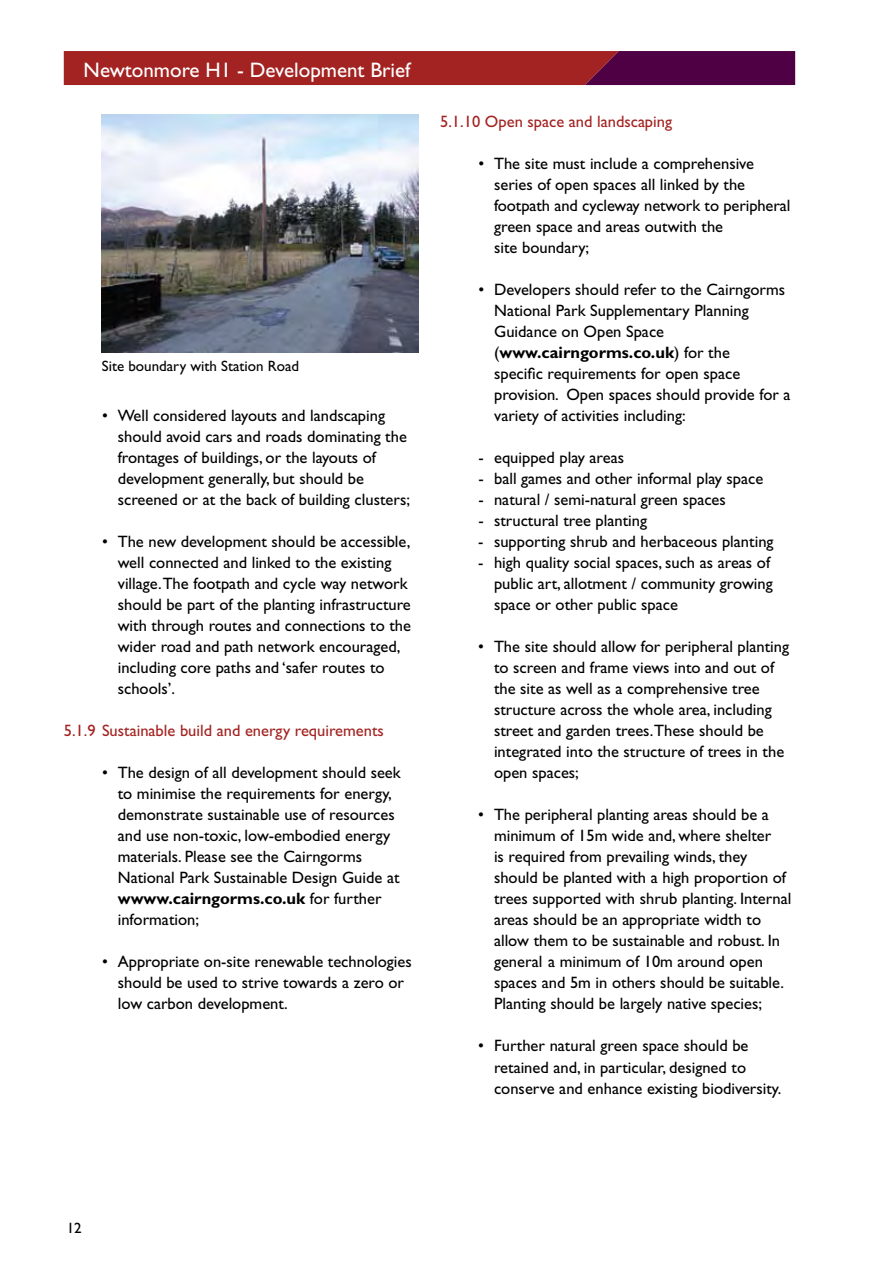
<style>
.page{position:relative;width:893px;height:1263px;background:#fff}
.page>*{position:absolute;margin:0;border:0;box-sizing:border-box;transform-origin:0 0}
.t1{font:21px "Gill Sans";color:#fff}
.t2{font:16.5px/21px "Gill Sans";color:#000}
.t3{font:16.5px "Gill Sans";color:#a22321}
.t4{font:15px "Gill Sans";color:#000}
.s1{font-weight:700}
</style>
<div class="page">
<svg style="left:64px;top:51px;width:731px;height:34px;background:#8c1a2a"></svg>
<img style="left:102px;top:115px;width:317px;height:238px">
<p class="t1" style="left:84px;top:58px;width:328px">Newtonmore H1 - Development Brief</p>
<p class="t4" style="left:102px;top:357px;width:199px">Site boundary with Station Road</p>
<p class="t2" style="left:118px;top:405px;width:294px;text-indent:-16px">• Well considered layouts and landscaping should avoid cars and roads dominating the frontages of buildings, or the layouts of development generally, but should be screened or at the back of building clusters;</p>
<p class="t2" style="left:118px;top:531px;width:295px;text-indent:-16px">• The new development should be accessible, well connected and linked to the existing village.The footpath and cycle way network should be part of the planting infrastructure with through routes and connections to the wider road and path network encouraged, including core paths and ‘safer routes to schools’.</p>
<p class="t3" style="left:64px;top:721px;width:322px">5.1.9 Sustainable build and energy requirements</p>
<p class="t2" style="left:118px;top:762px;width:284px;text-indent:-16px">• The design of all development should seek to minimise the requirements for energy, demonstrate sustainable use of resources and use non-toxic, low-embodied energy materials. Please see the Cairngorms National Park Sustainable Design Guide at <span class="s1">wwww.cairngorms.co.uk</span> for further information;</p>
<p class="t2" style="left:118px;top:951px;width:295px;text-indent:-16px">• Appropriate on-site renewable technologies should be used to strive towards a zero or low carbon development.</p>
<p class="t3" style="left:440px;top:112px;width:233px">5.1.10 Open space and landscaping</p>
<p class="t2" style="left:494px;top:153px;width:298px;text-indent:-16px">• The site must include a comprehensive series of open spaces all linked by the footpath and cycleway network to peripheral green space and areas outwith the<br>site boundary;</p>
<p class="t2" style="left:494px;top:279px;width:298px;text-indent:-16px">• Developers should refer to the Cairngorms National Park Supplementary Planning Guidance on Open Space (<span class="s1">www.cairngorms.co.uk</span>) for the<br>specific requirements for open space provision. Open spaces should provide for a variety of activities including:</p>
<p class="t2" style="left:478px;top:447px;width:147px">- equipped play areas</p>
<p class="t2" style="left:478px;top:468px;width:286px">- ball games and other informal play space</p>
<p class="t2" style="left:478px;top:489px;width:249px">- natural / semi-natural green spaces</p>
<p class="t2" style="left:478px;top:510px;width:170px">- structural tree planting</p>
<p class="t2" style="left:478px;top:531px;width:297px">- supporting shrub and herbaceous planting</p>
<p class="t2" style="left:494px;top:552px;width:280px;text-indent:-16px">- high quality social spaces, such as areas of public art, allotment / community growing space or other public space</p>
<p class="t2" style="left:494px;top:636px;width:297px;text-indent:-16px">• The site should allow for peripheral planting to screen and frame views into and out of the site as well as a comprehensive tree structure across the whole area, including street and garden trees.These should be integrated into the structure of trees in the open spaces;</p>
<p class="t2" style="left:494px;top:804px;width:299px;text-indent:-16px">• The peripheral planting areas should be a minimum of 15m wide and, where shelter<br>is required from prevailing winds, they should be planted with a high proportion of trees supported with shrub planting. Internal areas should be an appropriate width to allow them to be sustainable and robust. In general a minimum of 10m around open spaces and 5m in others should be suitable.<br>Planting should be largely native species;</p>
<p class="t2" style="left:494px;top:1035px;width:289px;text-indent:-16px">• Further natural green space should be retained and, in particular, designed to conserve and enhance existing biodiversity.</p>
<p class="t4" style="left:67px;top:1219px;width:16px">12</p>
</div>
